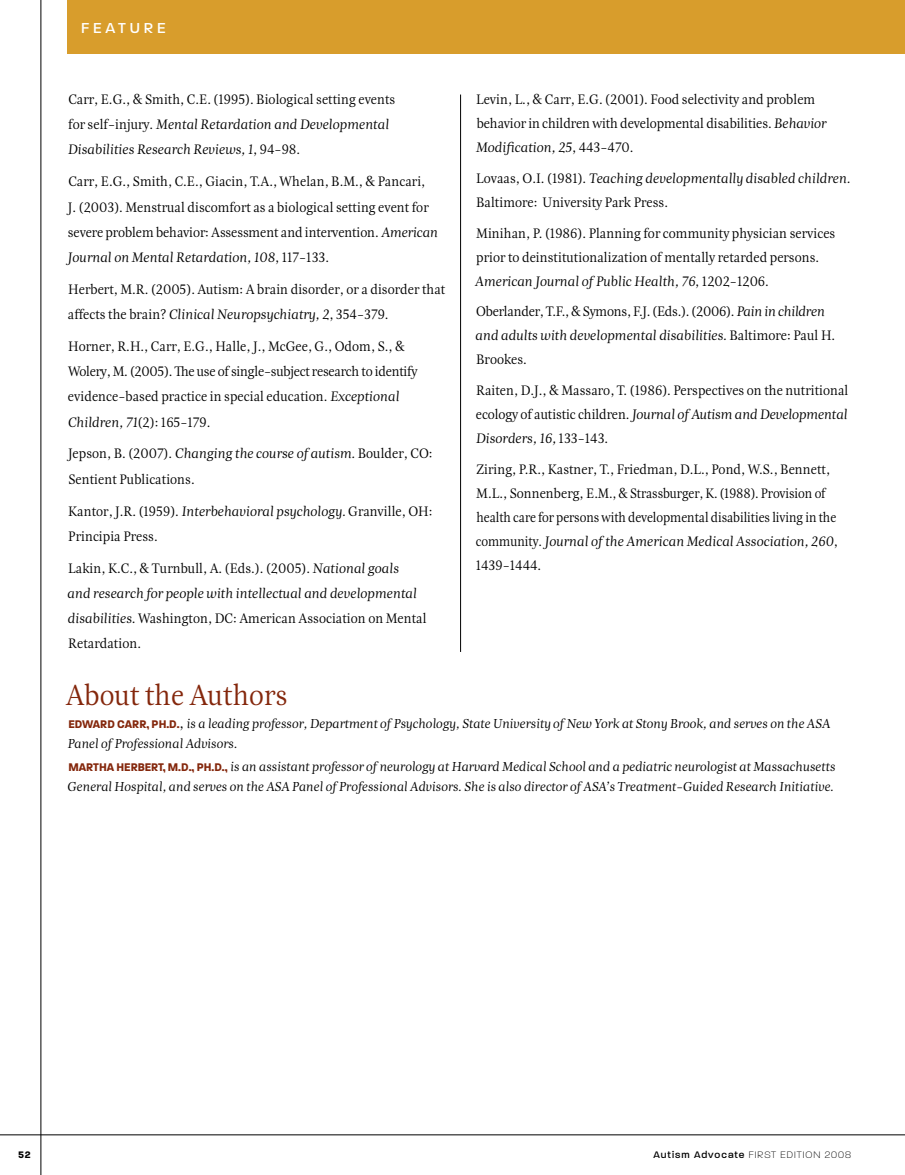
<style>
.page{position:relative;width:905px;height:1175px;background:#fff}
.page>*{position:absolute;margin:0;border:0;box-sizing:border-box;transform-origin:0 0}
.t1{font:30px "Esta Pro";color:#84270c;scale:.95 1}
.t2{font:500 19.5px "Paralucent";letter-spacing:.2em;color:#fff}
.t3{font:14.25px/25.2px "Esta Pro";color:#000;scale:.95 1}
.t4{font:14.25px/24px "Esta Pro";letter-spacing:-.02em;color:#000;scale:.95 1}
.t5{font:italic 13.5px/19.5px "Esta Pro";color:#000;scale:.95 1}
.t6{font:200 12.75px "Paralucent";letter-spacing:.08em;color:#000}
.t7{font:700 12.75px "Paralucent";color:#000}
.s1{font-style:italic}
.s2{font-family:"Paralucent";font-weight:700;font-style:normal;font-size:15px;color:#84270c}
.s3{font-style:normal;font-size:15px}
.s4{font-weight:500}
</style>
<div class="page">
<hr style="left:460px;top:94px;width:1px;height:558px;background:#000">
<div style="left:68px;top:0;width:836px;height:54px;background:#d89d2c"></div>
<hr style="left:0;top:1134px;width:904px;height:1px;background:#000">
<hr style="left:40px;top:0;width:1px;height:1174px;background:#000">
<h2 class="t2" style="left:81px;top:17px;width:85px">FEATURE</h2>
<p class="t3" style="left:68px;top:87px;width:346px">Carr, E.G., &amp; Smith, C.E. (1995). Biological setting events for self-injury. <span class="s1">Mental Retardation and Developmental<br>Disabilities Research Reviews, 1</span>, 94-98.</p>
<p class="t3" style="left:68px;top:169px;width:391px">Carr, E.G., Smith, C.E., Giacin, T.A., Whelan, B.M., &amp; Pancari,<br>J. (2003). Menstrual discomfort as a biological setting event for severe problem behavior: Assessment and intervention. <span class="s1">American Journal on Mental Retardation, 108</span>, 117-133.</p>
<p class="t3" style="left:68px;top:277px;width:399px">Herbert, M.R. (2005). Autism: A brain disorder, or a disorder that affects the brain? <span class="s1">Clinical Neuropsychiatry, 2</span>, 354-379.</p>
<p class="t3" style="left:68px;top:334px;width:370px">Horner, R.H., Carr, E.G., Halle, J., McGee, G., Odom, S., &amp; Wolery, M. (2005). The use of single-subject research to identify evidence-based practice in special education. <span class="s1">Exceptional Children, 71</span>(2): 165-179.</p>
<p class="t3" style="left:68px;top:441px;width:385px">Jepson, B. (2007). <span class="s1">Changing the course of autism.</span> Boulder, CO :<br>Sentient Publications.</p>
<p class="t3" style="left:68px;top:499px;width:385px">Kantor, J.R. (1959). <span class="s1">Interbehavioral psychology.</span> Granville, OH :<br>Principia Press.</p>
<p class="t3" style="left:67px;top:556px;width:380px">Lakin, K.C., &amp; Turnbull, A. (Eds.). (2005). <span class="s1">National goals<br>and research for people with intellectual and developmental disabilities.</span> Washington, DC: American Association on Mental Retardation.</p>
<p class="t3" style="left:475px;top:88px;width:370px;line-height:24px">Levin, L., &amp; Carr, E.G. (2001). Food selectivity and problem behavior in children with developmental disabilities. <span class="s1">Behavior<br>Modification, 25</span>, 443-470.</p>
<p class="t3" style="left:476px;top:167px;width:395px;line-height:24px">Lovaas, O.I. (1981). <span class="s1">Teaching developmentally disabled children.<br></span>Baltimore: University Park Press.</p>
<p class="t3" style="left:475px;top:221px;width:381px;line-height:24px">Minihan, P. (1986). Planning for community physician services prior to deinstitutionalization of mentally retarded persons.<br><span class="s1">American Journal of Public Health, 76</span>, 1202-1206.</p>
<p class="t4" style="left:475px;top:300px;width:380px">Oberlander, T.F., &amp; Symons, F.J. (Eds.). (2006). <span class="s1">Pain in children and adults with developmental disabilities.</span> Baltimore: Paul H.<br>Brookes.</p>
<p class="t3" style="left:475px;top:379px;width:394px;line-height:24px;text-align:justify">Raiten, D.J., &amp; Massaro, T. (1986). Perspectives on the nutritional ecology of autistic children. <span class="s1">Journal of Autism and Developmental Disorders, 16,</span> 133-143.</p>
<p class="t3" style="left:476px;top:458px;width:382px;line-height:24px">Ziring, P.R., Kastner, T., Friedman, D.L., Pond, W.S., Bennett, M.L., Sonnenberg, E.M., &amp; Strassburger, K. (1988). Provision of health care for persons with developmental disabilities living in the community. <span class="s1">Journal of the American Medical Association, 260</span>, 1439-1444.</p>
<h1 class="t1" style="left:66px;top:675px;width:235px">About the Authors</h1>
<p class="t5" style="left:67px;top:714px;width:804px"><span class="s2">Edward Carr, Ph.D.</span><span class="s3">,</span> is a leading professor, Department of Psychology, State University of New York at Stony Brook, and serves on the ASA<br>Panel of Professional Advisors.</p>
<p class="t5" style="left:67px;top:757px;width:809px"><span class="s2">Martha Herbert, M.D., Ph.D.,</span> is an assistant professor of neurology at Harvard Medical School and a pediatric neurologist at Massachusetts<br>General Hospital, and serves on the ASA Panel of Professional Advisors. She is also director of ASA’s Treatment-Guided Research Initiative.</p>
<p class="t7" style="left:18px;top:1147px;width:14px">52</p>
<p class="t6" style="left:653px;top:1147px;width:199px"><span class="s4">Autism Advocate</span> FIRST EDITION 2008</p>
</div>
